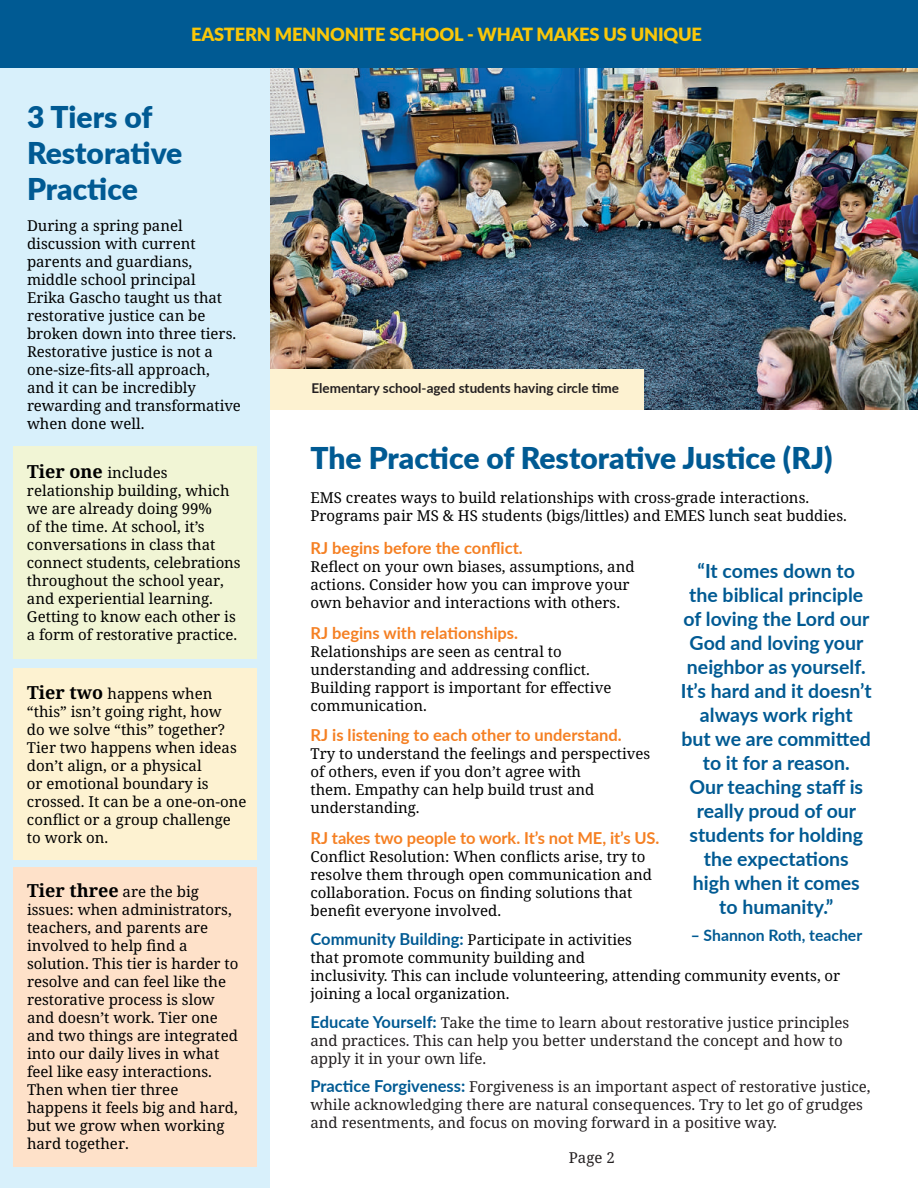
<style>
.page{position:relative;width:918px;height:1188px;background:#fff}
.page>*{position:absolute;margin:0;border:0;box-sizing:border-box;transform-origin:0 0}
.t1{font:900 30px/36px "Lato";letter-spacing:-.005em;color:#005a93}
.t2{font:700 19.5px/24px "Lato";color:#005a93;text-align:center}
.t3{font:900 18.15px "Lato";letter-spacing:-.01em;color:#f9c709}
.t4{font:700 18px "Noto Serif";color:#000}
.t5{font:700 16.5px "Lato";color:#f58023}
.t6{font:700 15.75px "Lato";color:#005a93}
.t7{font:15px/18px "Noto Serif";color:#000}
.t8{font:15px/18px "Noto Serif";color:#231f20}
.t9{font:700 13.5px "Lato";color:#231f20}
.s1{font-weight:700;font-size:18px}
.s2{font-weight:400;font-size:15px}
.s3{font-family:"Lato";font-weight:700;font-size:16.5px;color:#005a93}
</style>
<div class="page">
<div style="left:0;top:67px;width:270px;height:1121px;background:#d8f0fb"></div>
<div style="left:14px;top:447px;width:243px;height:212px;background:#f1f5d5"></div>
<div style="left:14px;top:668px;width:243px;height:191px;background:#fdf2d1"></div>
<div style="left:14px;top:867px;width:243px;height:300px;background:#fee1c9"></div>
<img style="left:270px;top:67px;width:648px;height:342px">
<div style="left:0;top:0;width:918px;height:67px;background:#005a93"></div>
<div style="left:270px;top:369px;width:374px;height:40px;background:#fdf2d1"></div>
<p class="t3" style="left:191px;top:21px;width:512px">EASTERN MENNONITE SCHOOL - WHAT MAKES US UNIQUE</p>
<h1 class="t1" style="left:27px;top:97px;width:157px">3 Tiers of<br>Restorative<br>Practice</h1>
<p class="t7" style="left:27px;top:217px;width:215px">During a spring panel discussion with current parents and guardians, middle school principal<br>Erika Gascho taught us that restorative justice can be broken down into three tiers.<br>Restorative justice is not a one-size-fits-all approach, and it can be incredibly rewarding and transformative when done well.</p>
<p class="t7" style="left:27px;top:464px;width:215px"><span class="s1">Tier one</span> includes relationship building, which we are already doing 99%<br>of the time. At school, it’s conversations in class that connect students, celebrations throughout the school year, and experiential learning.<br>Getting to know each other is a form of restorative practice.</p>
<p class="t7" style="left:27px;top:685px;width:221px"><span class="s1">Tier two</span> happens when “this” isn’t going right, how<br>do we solve “this” together?<br>Tier two happens when ideas don’t align, or a physical<br>or emotional boundary is crossed. It can be a one-on-one conflict or a group challenge to work on.</p>
<p class="t4" style="left:27px;top:878px;width:173px">Tier three <span class="s2">are the big</span></p>
<p class="t7" style="left:27px;top:901px;width:213px">issues: when administrators, teachers, and parents are involved to help find a solution. This tier is harder to resolve and can feel like the restorative process is slow and doesn’t work. Tier one and two things are integrated into our daily lives in what feel like easy interactions.<br>Then when tier three happens it feels big and hard, but we grow when working hard together.</p>
<p class="t9" style="left:311px;top:379px;width:309px">Elementary school-aged students having circle time</p>
<h1 class="t1" style="left:310px;top:438px;width:524px">The Practice of Restorative Justice (RJ)</h1>
<p class="t7" style="left:310px;top:489px;width:538px">EMS creates ways to build relationships with cross-grade interactions.<br>Programs pair MS &amp; HS students (bigs/littles) and EMES lunch seat buddies.</p>
<p class="t5" style="left:310px;top:536px;width:214px">RJ begins before the conflict.</p>
<p class="t7" style="left:310px;top:558px;width:326px">Reflect on your own biases, assumptions, and actions. Consider how you can improve your own behavior and interactions with others.</p>
<p class="t5" style="left:310px;top:621px;width:209px">RJ begins with relationships.</p>
<p class="t7" style="left:310px;top:643px;width:302px">Relationships are seen as central to understanding and addressing conflict.<br>Building rapport is important for effective communication.</p>
<p class="t5" style="left:310px;top:723px;width:313px">RJ is listening to each other to understand.</p>
<p class="t7" style="left:310px;top:746px;width:341px">Try to understand the feelings and perspectives of others, even if you don’t agree with<br>them. Empathy can help build trust and understanding.</p>
<p class="t5" style="left:310px;top:826px;width:351px">RJ takes two people to work. It’s not ME, it’s US.</p>
<p class="t7" style="left:310px;top:848px;width:343px">Conflict Resolution: When conflicts arise, try to resolve them through open communication and collaboration. Focus on finding solutions that benefit everyone involved.</p>
<p class="t7" style="left:310px;top:931px;width:531px"><span class="s3">Community Building:</span> Participate in activities<br>that promote community building and<br>inclusivity. This can include volunteering, attending community events, or joining a local organization.</p>
<p class="t8" style="left:310px;top:1014px;width:540px"><span class="s3">Educate Yourself:</span> Take the time to learn about restorative justice principles and practices. This can help you better understand the concept and how to apply it in your own life.</p>
<p class="t8" style="left:310px;top:1079px;width:562px"><span class="s3">Practice Forgiveness:</span> Forgiveness is an important aspect of restorative justice, while acknowledging there are natural consequences. Try to let go of grudges and resentments, and focus on moving forward in a positive way.</p>
<p class="t2" style="left:681px;top:558px;width:192px">“It comes down to the biblical principle of loving the Lord our<br>God and loving your neighbor as yourself.<br>It’s hard and it doesn’t always work right<br>but we are committed to it for a reason.<br>Our teaching staff is really proud of our students for holding the expectations<br>high when it comes<br>to humanity.”</p>
<p class="t6" style="left:691px;top:923px;width:173px">– Shannon Roth, teacher</p>
<p class="t8" style="left:569px;top:1149px;width:47px">Page 2</p>
</div>
